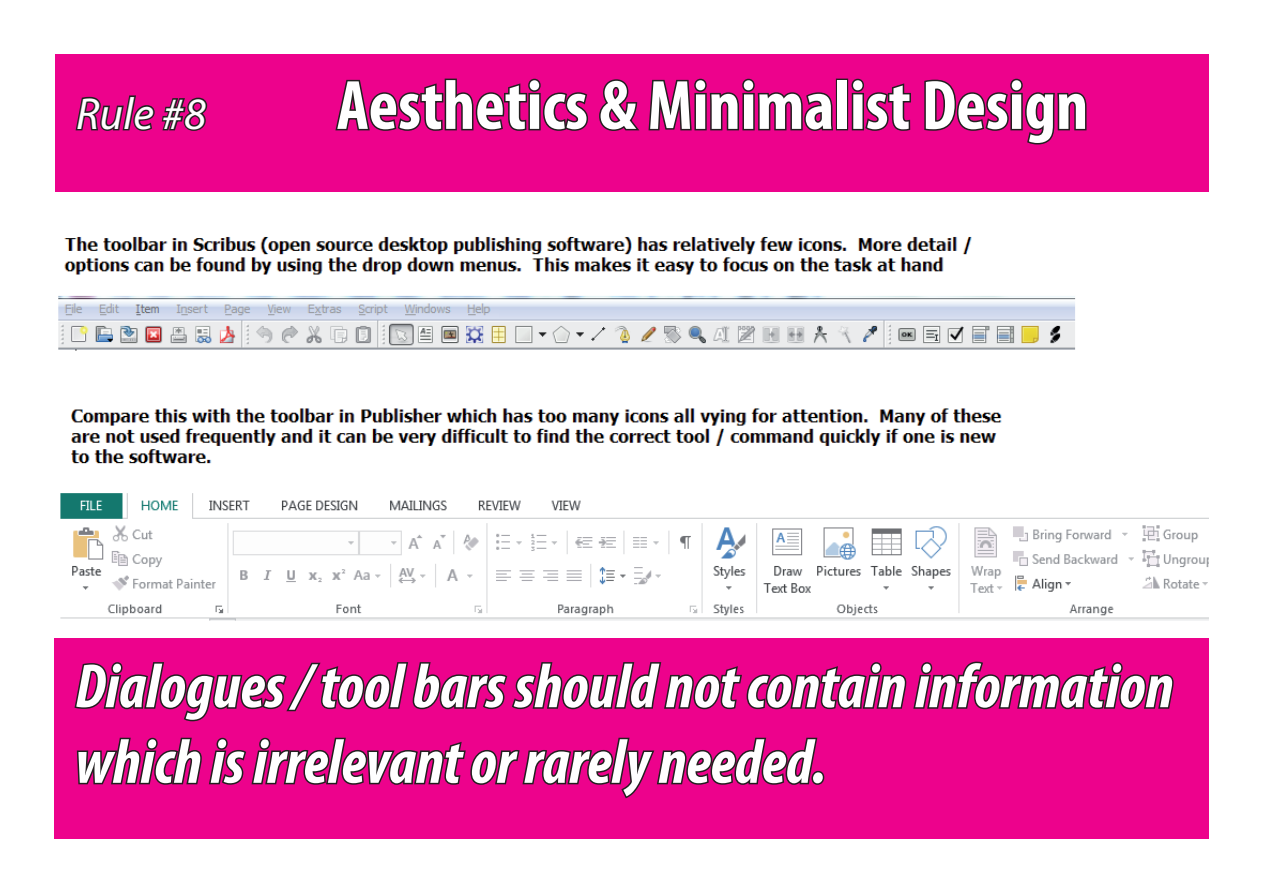
<style>
.page{position:relative;width:1263px;height:893px;background:#fff}
.page>*{position:absolute;margin:0;border:0;box-sizing:border-box;transform-origin:0 0}
.t1{font:700 condensed 70.5px "Myriad Pro";color:#fff}
.t2{font:italic 700 condensed 63px/75.6px "Myriad Pro";color:#fff}
.t3{font:italic 45px "Myriad Pro";color:#fff}
</style>
<div class="page">
<div style="left:55px;top:55px;width:1153px;height:137px;background:#ed028c"></div>
<svg style="left:75px;top:95px;width:133px;height:36px"></svg>
<svg style="left:335px;top:78px;width:253px;height:53px"></svg>
<svg style="left:599px;top:79px;width:41px;height:52px"></svg>
<svg style="left:648px;top:78px;width:185px;height:53px"></svg>
<div style="left:836px;top:79px;width:12px;height:51px;border:3px solid #231f20"></div>
<svg style="left:851px;top:78px;width:60px;height:53px"></svg>
<svg style="left:924px;top:78px;width:163px;height:67px"></svg>
<div style="left:54px;top:639px;width:1155px;height:200px;background:#ed028c"></div>
<svg style="left:74px;top:661px;width:1100px;height:61px"></svg>
<svg style="left:76px;top:737px;width:743px;height:62px"></svg>
<div style="left:811px;top:771px;width:13px;height:14px;border:3px solid #231f20;border-radius:50%"></div>
<img style="left:58px;top:237px;width:1151px;height:384px">
<p class="t3" style="left:76px;top:86px;width:132px">Rule #8</p>
<p class="t1" style="left:337px;top:61px;width:753px">Aesthetics &amp; Minimalist Design</p>
<p class="t2" style="left:75px;top:647px;width:1100px">Dialogues / tool bars should not contain information which is irrelevant or rarely needed.</p>
</div>
